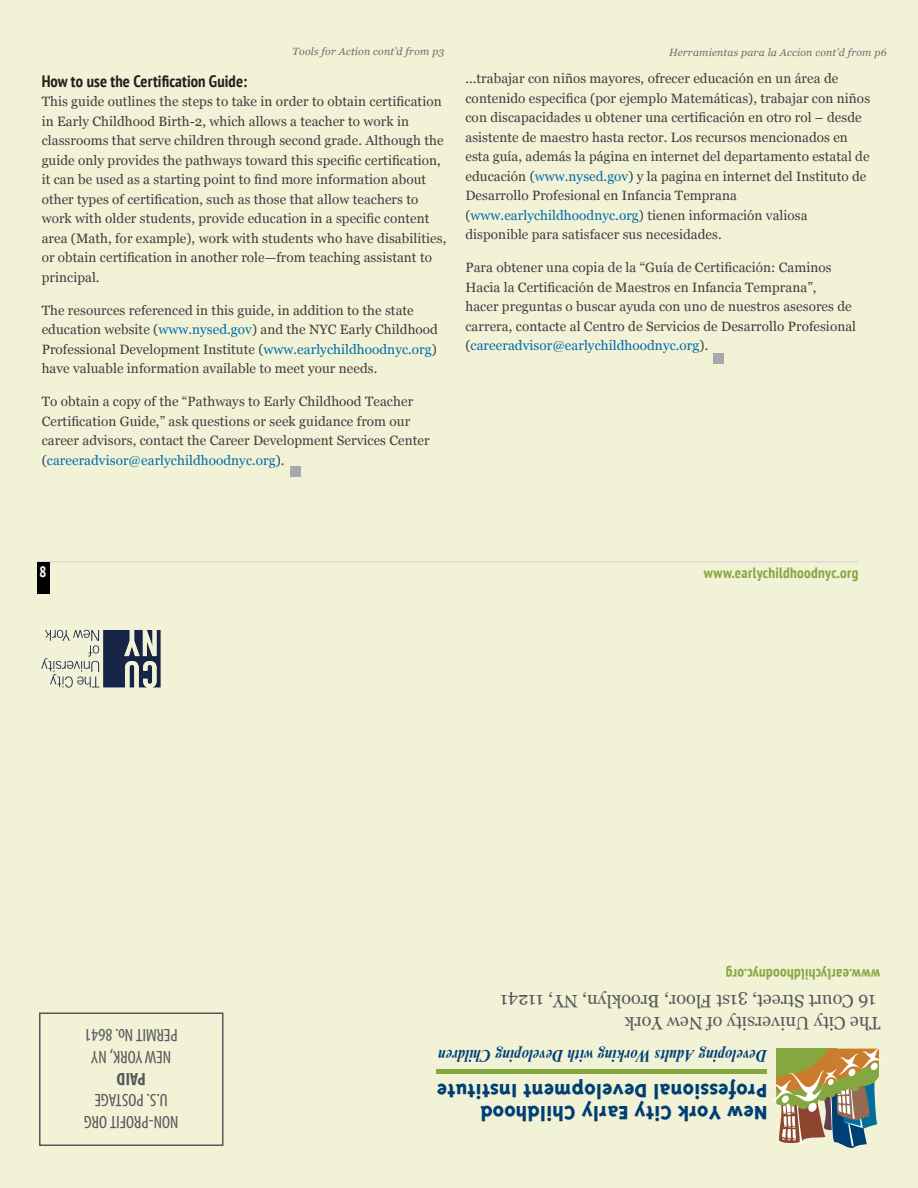
<style>
.page{position:relative;width:918px;height:1188px;background:#f1f2d6}
.page>*{position:absolute;margin:0;border:0;box-sizing:border-box;transform-origin:0 0}
.t1{font:800 22.2px/21.5px "Triplex";color:#003f74}
.t2{font:18px/21.6px "Georgia";color:#57585a}
.t3{font:condensed 18px/21.6px "Myriad Pro";color:#57585a;text-align:center}
.t4{font:700 condensed 18px "Myriad Pro";color:#57585a}
.t5{font:italic 700 17.1px "Times New Roman MT Std";color:#003f74;scale:.87 1}
.t6{font:700 condensed 16.5px "PT Sans";letter-spacing:.005em;color:#231f20}
.t7{font:700 condensed 15px "PT Sans";letter-spacing:.02em;color:#85a73f}
.t8{font:700 condensed 15px "PT Sans";color:#fff}
.t9{font:13.5px/19.5px "Georgia";letter-spacing:.005em;color:#3e3e3f}
.t10{font:italic 10.5px "Georgia";letter-spacing:.02em;color:#6c6d70}
.s1{color:#006bac}
</style>
<div class="page">
<hr style="left:37px;top:561px;width:821px;height:1px;background:#d1d2d4">
<div style="left:37px;top:562px;width:13px;height:32px;background:#000"></div>
<hr style="left:436px;top:1069px;width:331px;height:4px;background:#85a73f">
<svg style="left:773px;top:1048px;width:109px;height:100px"></svg>
<div style="left:39px;top:1012px;width:185px;height:134px;border:2px solid #57585a"></div>
<svg style="left:41px;top:630px;width:120px;height:58px"></svg>
<div style="left:713px;top:353px;width:10px;height:10px;background:#a8a9ad"></div>
<div style="left:290px;top:466px;width:10px;height:10px;background:#a8a9ad"></div>
<p class="t10" style="left:292px;top:45px;width:153px">Tools for Action cont’d from p3</p>
<p class="t6" style="left:42px;top:70px;width:207px">How to use the Certification Guide:</p>
<p class="t9" style="left:42px;top:92px;width:406px">This guide outlines the steps to take in order to obtain certification in Early Childhood Birth-2, which allows a teacher to work in classrooms that serve children through second grade. Although the guide only provides the pathways toward this specific certification, it can be used as a starting point to find more information about other types of certification, such as those that allow teachers to work with older students, provide education in a specific content area (Math, for example), work with students who have disabilities, or obtain certification in another role—from teaching assistant to principal.</p>
<p class="t9" style="left:42px;top:301px;width:398px">The resources referenced in this guide, in addition to the state education website (<span class="s1">www.nysed.gov</span>) and the NYC Early Childhood Professional Development Institute (<span class="s1">www.earlychildhoodnyc.org</span>) have valuable information available to meet your needs.</p>
<p class="t9" style="left:42px;top:392px;width:390px">To obtain a copy of the “Pathways to Early Childhood Teacher Certification Guide,” ask questions or seek guidance from our career advisors, contact the Career Development Services Center (<span class="s1">careeradvisor@earlychildhoodnyc.org</span>).</p>
<p class="t10" style="left:669px;top:46px;width:219px">Herramientas para la Accion cont’d from p6</p>
<p class="t9" style="left:465px;top:69px;width:406px">...trabajar con niños mayores, ofrecer educación en un área de contenido especifica (por ejemplo Matemáticas), trabajar con niños con discapacidades u obtener una certificación en otro rol – desde asistente de maestro hasta rector. Los recursos mencionados en esta guía, además la página en internet del departamento estatal de educación (<span class="s1">www.nysed.gov</span>) y la pagina en internet del Instituto de Desarrollo Profesional en Infancia Temprana (<span class="s1">www.earlychildhoodnyc.org</span>) tienen información valiosa disponible para satisfacer sus necesidades.</p>
<p class="t9" style="left:465px;top:258px;width:392px">Para obtener una copia de la “Guía de Certificación: Caminos Hacia la Certificación de Maestros en Infancia Temprana”,<br>hacer preguntas o buscar ayuda con uno de nuestros asesores de carrera, contacte al Centro de Servicios de Desarrollo Profesional (<span class="s1">careeradvisor@earlychildhoodnyc.org</span>).</p>
<p class="t8" style="left:39px;top:562px;width:9px">8</p>
<p class="t7" style="left:704px;top:563px;width:156px">www.earlychildhoodnyc.org</p>
<h2 class="t3" style="left:178px;top:1068px;width:95px;rotate:-180deg">NEW YORK, NY<br>PERMIT No. 8641</h2>
<h2 class="t4" style="left:146px;top:1090px;width:31px;rotate:-180deg">PAID</h2>
<h2 class="t3" style="left:179px;top:1133px;width:96px;rotate:-180deg">NON-PROFIT ORG<br>U.S. POSTAGE</h2>
<p class="t7" style="left:880px;top:984px;width:156px;rotate:-180deg">www.earlychildhoodnyc.org</p>
<h2 class="t2" style="left:880px;top:1033px;width:382px;rotate:-180deg">The City University of New York<br>16 Court Street, 31st Floor, Brooklyn, NY, 11241</h2>
<p class="t5" style="left:767px;top:1066px;width:380px;rotate:-180deg">Developing Adults Working with Developing Children</p>
<h1 class="t1" style="left:767px;top:1124px;width:332px;rotate:-180deg">New York City Early Childhood<br>Professional Development Institute</h1>
</div>
